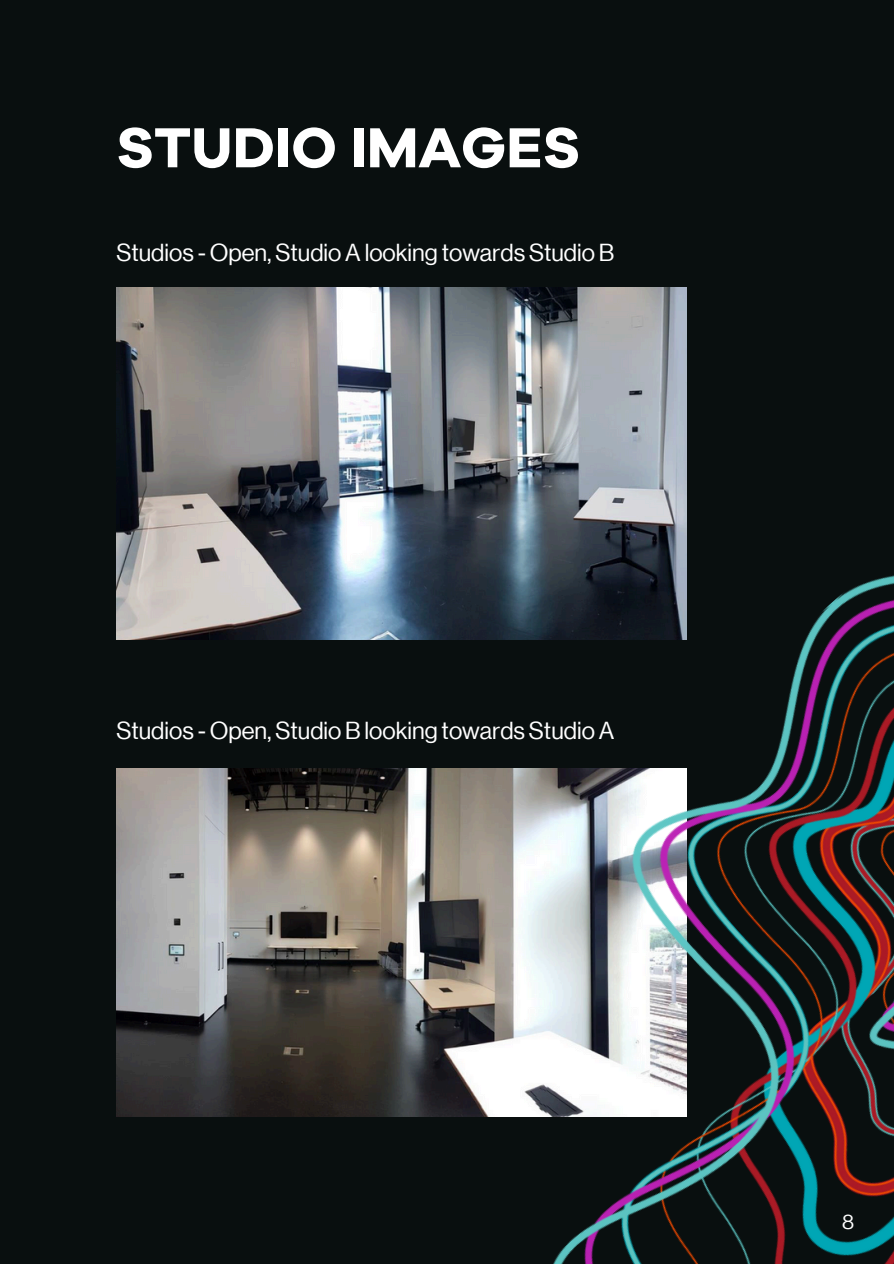
<style>
.page{position:relative;width:894px;height:1264px;background:#fff}
.page>*{position:absolute;margin:0;border:0;box-sizing:border-box;transform-origin:0 0}
.t1{font:700 58.2px "Galano Grotesque";color:#fff}
.t2{font:24px "N Haas Grotesk DS Pro 55 Rg";color:#fff}
.t3{font:20.55px "N Haas Grotesk DS Pro 55 Rg";color:#fff}
</style>
<div class="page">
<div style="left:0;top:0;width:893px;height:1263px;background:#090f0f"></div>
<img style="left:116px;top:768px;width:118px;height:348px">
<img style="left:116px;top:287px;width:570px;height:352px">
<img style="left:234px;top:474px;width:659px;height:789px">
<p class="t1" style="left:116px;top:109px;width:465px">STUDIO IMAGES</p>
<p class="t2" style="left:116px;top:239px;width:499px">Studios - Open, Studio A looking towards Studio B</p>
<p class="t2" style="left:116px;top:717px;width:499px">Studios - Open, Studio B looking towards Studio A</p>
<p class="t3" style="left:842px;top:1210px;width:13px">8</p>
</div>
